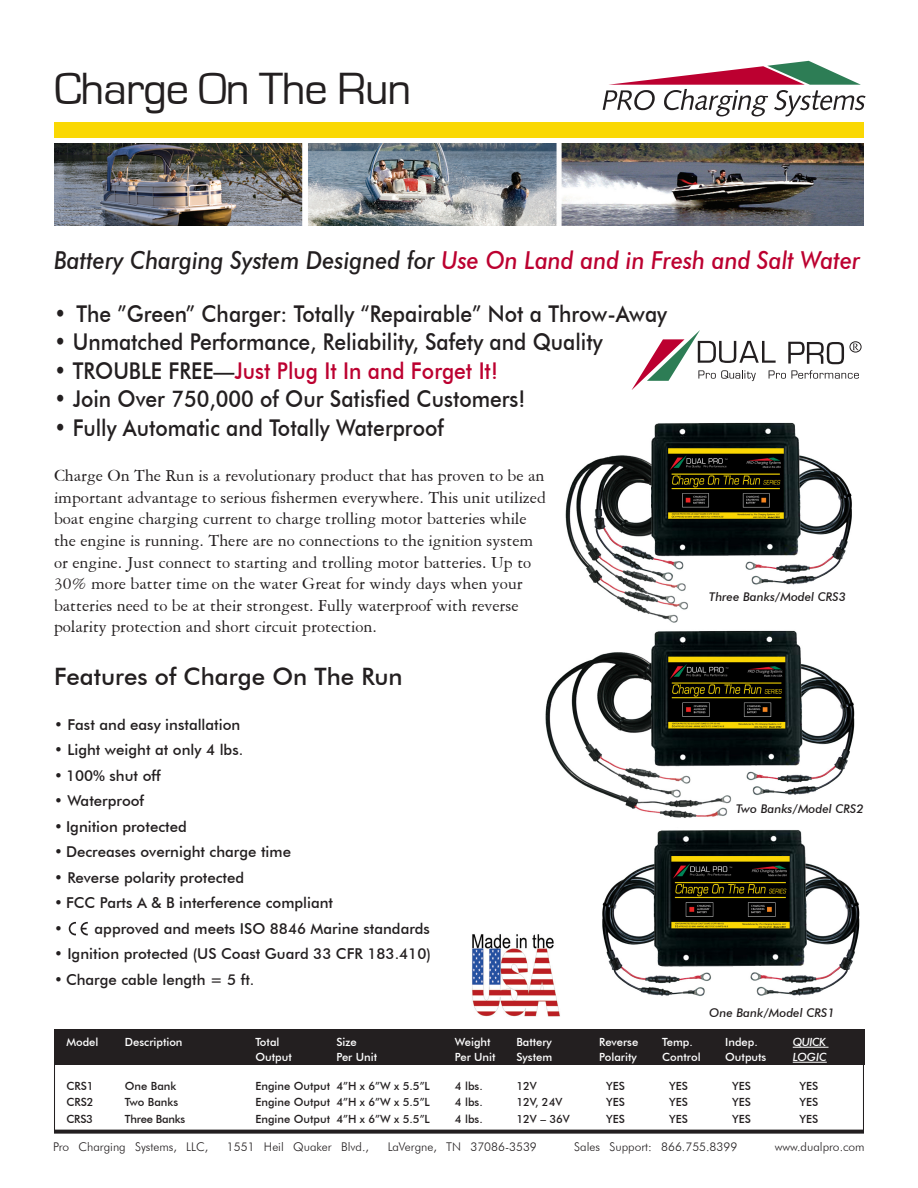
<style>
.page{position:relative;width:918px;height:1188px;background:#fff}
.page>*{position:absolute;margin:0;border:0;box-sizing:border-box;transform-origin:0 0}
.t1{font:46.5px "Eurostile";letter-spacing:-.025em;color:#231f20}
.t2{font:italic 500 24.75px "Futura BT";color:#231f20;scale:.91 1}
.t3{font:500 24px "Futura BT";color:#231f20}
.t4{font:500 23.1px "Futura BT";color:#231f20;scale:.91 1}
.t5{font:500 23.1px "Futura BT";color:#bc0030;scale:.91 1}
.t6{font:18px/21.6px "American Garamond BT";color:#231f20}
.t7{font:500 15px "Futura BT";color:#231f20}
.t8{font:300 12px "Futura BT";color:#231f20}
.t9{font:italic 500 12px "Futura BT";color:#231f20}
.t10{font:500 11.25px "Futura BT";color:#231f20}
.t11{font:500 11.25px "Futura BT";color:#fff}
.t12{font:500 11.25px "Futura BT";letter-spacing:-.02em;color:#231f20}
.t13{font:italic 500 11.25px "Futura BT";letter-spacing:-.04em;color:#fff}
.s1{color:#bc0030}
.s2{color:#231f20}
</style>
<div class="page">
<div style="left:54px;top:122px;width:810px;height:15px;background:#fad804"></div>
<div style="left:850px;top:341px;width:11px;height:11px;border:1px solid #231f20;border-radius:50%"></div>
<svg style="left:632px;top:330px;width:227px;height:60px"></svg>
<svg style="left:603px;top:61px;width:263px;height:55px"></svg>
<img style="left:54px;top:143px;width:810px;height:83px">
<img style="left:602px;top:830px;width:258px;height:166px">
<img style="left:565px;top:422px;width:287px;height:201px">
<img style="left:545px;top:630px;width:310px;height:188px">
<div style="left:53px;top:1060px;width:812px;height:73px;border:2px solid #231f20"></div>
<div style="left:54px;top:1029px;width:810px;height:35px;background:#231f20"></div>
<hr style="left:793px;top:1047px;width:36px;height:1px;background:#fff">
<hr style="left:793px;top:1062px;width:34px;height:1px;background:#fff">
<img style="left:472px;top:934px;width:88px;height:82px">
<svg style="left:69px;top:922px;width:19px;height:13px"></svg>
<p class="t1" style="left:54px;top:63px;width:359px">Charge On The Run</p>
<p class="t2" style="left:54px;top:245px;width:887px">Battery Charging System Designed for <span class="s1">Use On Land and in Fresh and Salt Water</span></p>
<p class="t4" style="left:54px;top:299px;width:675px">• The ”Green” Charger: Totally “Repairable” Not a Throw-Away</p>
<p class="t4" style="left:54px;top:328px;width:604px">• Unmatched Performance, Reliability, Safety and Quality</p>
<p class="t5" style="left:54px;top:356px;width:489px"><span class="s2">• TROUBLE FREE—</span>Just Plug It In and Forget It!</p>
<p class="t4" style="left:54px;top:385px;width:519px">• Join Over 750,000 of Our Satisfied Customers!</p>
<p class="t4" style="left:54px;top:413px;width:430px">• Fully Automatic and Totally Waterproof</p>
<p class="t6" style="left:54px;top:465px;width:493px">Charge On The Run is a revolutionary product that has proven to be an important advantage to serious fishermen everywhere. This unit utilized boat engine charging current to charge trolling motor batteries while the engine is running. There are no connections to the ignition system or engine. Just connect to starting and trolling motor batteries. Up to 30% more batter time on the water Great for windy days when your batteries need to be at their strongest. Fully waterproof with reverse polarity protection and short circuit protection.</p>
<p class="t3" style="left:54px;top:662px;width:350px">Features of Charge On The Run</p>
<p class="t7" style="left:54px;top:715px;width:188px">• Fast and easy installation</p>
<p class="t7" style="left:54px;top:741px;width:191px">• Light weight at only 4 lbs.</p>
<p class="t7" style="left:54px;top:766px;width:108px">• 100% shut off</p>
<p class="t7" style="left:54px;top:792px;width:92px">• Waterproof</p>
<p class="t7" style="left:54px;top:817px;width:134px">• Ignition protected</p>
<p class="t7" style="left:54px;top:843px;width:239px">• Decreases overnight charge time</p>
<p class="t7" style="left:54px;top:868px;width:192px">• Reverse polarity protected</p>
<p class="t7" style="left:54px;top:894px;width:281px">• FCC Parts A &amp; B interference compliant</p>
<p class="t7" style="left:54px;top:919px;width:378px">• approved and meets ISO 8846 Marine standards</p>
<p class="t7" style="left:54px;top:945px;width:378px">• Ignition protected (US Coast Guard 33 CFR 183.410)</p>
<p class="t7" style="left:54px;top:970px;width:202px">• Charge cable length = 5 ft.</p>
<p class="t9" style="left:709px;top:590px;width:138px">Three Banks/Model CRS3</p>
<p class="t9" style="left:736px;top:801px;width:129px">Two Banks/Model CRS2</p>
<p class="t9" style="left:709px;top:1005px;width:127px">One Bank/Model CRS1</p>
<p class="t11" style="left:66px;top:1035px;width:34px">Model</p>
<p class="t11" style="left:125px;top:1035px;width:59px">Description</p>
<p class="t11" style="left:255px;top:1035px;width:26px">Total</p>
<p class="t11" style="left:336px;top:1035px;width:22px">Size</p>
<p class="t11" style="left:455px;top:1035px;width:37px">Weight</p>
<p class="t11" style="left:516px;top:1035px;width:37px">Battery</p>
<p class="t11" style="left:255px;top:1050px;width:38px">Output</p>
<p class="t11" style="left:336px;top:1050px;width:42px">Per Unit</p>
<p class="t11" style="left:455px;top:1050px;width:42px">Per Unit</p>
<p class="t11" style="left:516px;top:1050px;width:37px">System</p>
<p class="t10" style="left:66px;top:1079px;width:29px">CRS1</p>
<p class="t10" style="left:125px;top:1079px;width:53px">One Bank</p>
<p class="t10" style="left:255px;top:1079px;width:176px">Engine Output 4”H x 6”W x 5.5”L</p>
<p class="t10" style="left:455px;top:1079px;width:29px">4 lbs.</p>
<p class="t10" style="left:516px;top:1079px;width:22px">12V</p>
<p class="t10" style="left:66px;top:1095px;width:29px">CRS2</p>
<p class="t10" style="left:125px;top:1095px;width:55px">Two Banks</p>
<p class="t10" style="left:255px;top:1095px;width:176px">Engine Output 4”H x 6”W x 5.5”L</p>
<p class="t10" style="left:455px;top:1095px;width:29px">4 lbs.</p>
<p class="t10" style="left:516px;top:1095px;width:48px">12V, 24V</p>
<p class="t10" style="left:66px;top:1112px;width:28px">CRS3</p>
<p class="t12" style="left:125px;top:1112px;width:62px">Three Banks</p>
<p class="t10" style="left:255px;top:1112px;width:176px">Engine Output 4”H x 6”W x 5.5”L</p>
<p class="t10" style="left:455px;top:1112px;width:29px">4 lbs.</p>
<p class="t10" style="left:516px;top:1112px;width:55px">12V – 36V</p>
<p class="t11" style="left:599px;top:1035px;width:41px">Reverse</p>
<p class="t11" style="left:662px;top:1035px;width:32px">Temp.</p>
<p class="t11" style="left:725px;top:1035px;width:34px">Indep.</p>
<p class="t13" style="left:793px;top:1035px;width:35px">QUICK</p>
<p class="t11" style="left:599px;top:1050px;width:39px">Polarity</p>
<p class="t11" style="left:662px;top:1050px;width:40px">Control</p>
<p class="t11" style="left:725px;top:1050px;width:43px">Outputs</p>
<p class="t13" style="left:793px;top:1050px;width:36px">LOGIC</p>
<p class="t10" style="left:606px;top:1079px;width:20px">YES</p>
<p class="t10" style="left:669px;top:1079px;width:20px">YES</p>
<p class="t10" style="left:732px;top:1079px;width:20px">YES</p>
<p class="t10" style="left:800px;top:1079px;width:20px">YES</p>
<p class="t10" style="left:606px;top:1095px;width:20px">YES</p>
<p class="t10" style="left:669px;top:1095px;width:20px">YES</p>
<p class="t10" style="left:732px;top:1095px;width:20px">YES</p>
<p class="t10" style="left:800px;top:1095px;width:20px">YES</p>
<p class="t10" style="left:606px;top:1112px;width:20px">YES</p>
<p class="t10" style="left:669px;top:1112px;width:20px">YES</p>
<p class="t10" style="left:732px;top:1112px;width:20px">YES</p>
<p class="t10" style="left:800px;top:1112px;width:20px">YES</p>
<p class="t8" style="left:53px;top:1140px;width:157px">Pro Charging Systems, LLC,</p>
<p class="t8" style="left:227px;top:1140px;width:144px">1551 Heil Quaker Blvd.,</p>
<p class="t8" style="left:388px;top:1140px;width:151px">LaVergne, TN 37086-3539</p>
<p class="t8" style="left:574px;top:1140px;width:164px">Sales Support: 866.755.8399</p>
<p class="t8" style="left:775px;top:1140px;width:92px">www.dualpro.com</p>
</div>
